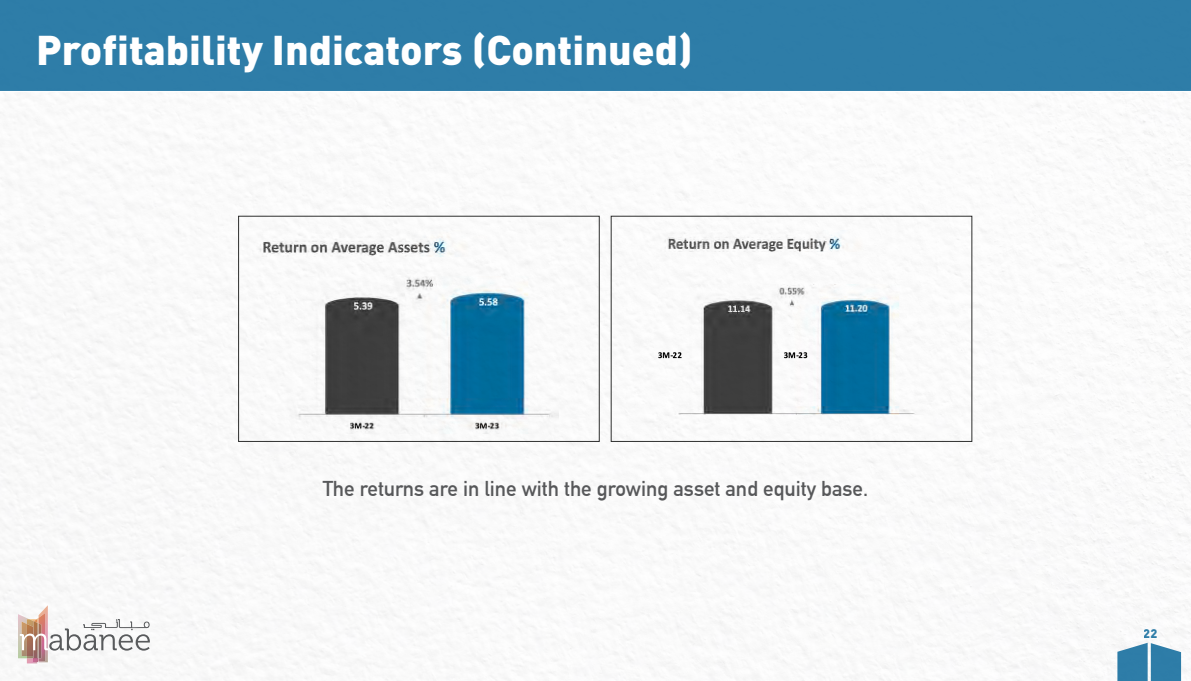
<style>
.page{position:relative;width:1191px;height:681px;background:#fff}
.page>*{position:absolute;margin:0;border:0;box-sizing:border-box;transform-origin:0 0}
.t1{font:900 41px "DIN";color:#fff}
.t2{font:700 21px "DIN Alternate";color:#57585a}
.t3{font:900 12.4px "DIN";color:#176f9f}
</style>
<div class="page">
<img style="left:0;top:90px;width:1191px;height:590px">
<div style="left:0;top:0;width:1191px;height:90px;background:#2e7da8"></div>
<div style="left:610px;top:216px;width:362px;height:226px;border:1px solid #2e2f2e"></div>
<div style="left:238px;top:216px;width:362px;height:226px;border:1px solid #2e2f2e"></div>
<img style="left:282px;top:276px;width:277px;height:157px">
<img style="left:590px;top:349px;width:62px;height:14px">
<img style="left:652px;top:284px;width:277px;height:130px">
<img style="left:240px;top:230px;width:276px;height:26px">
<img style="left:634px;top:230px;width:248px;height:21px">
<hr style="left:0;top:91px;width:1191px;height:1px;background:#fff">
<svg style="left:1117px;top:642px;width:64px;height:38px"></svg>
<svg style="left:18px;top:605px;width:132px;height:58px"></svg>
<p class="t1" style="left:36px;top:23px;width:658px">Profitability Indicators (Continued)</p>
<p class="t2" style="left:323px;top:472px;width:547px">The returns are in line with the growing asset and equity base.</p>
<p class="t3" style="left:1143px;top:624px;width:15px">22</p>
</div>
